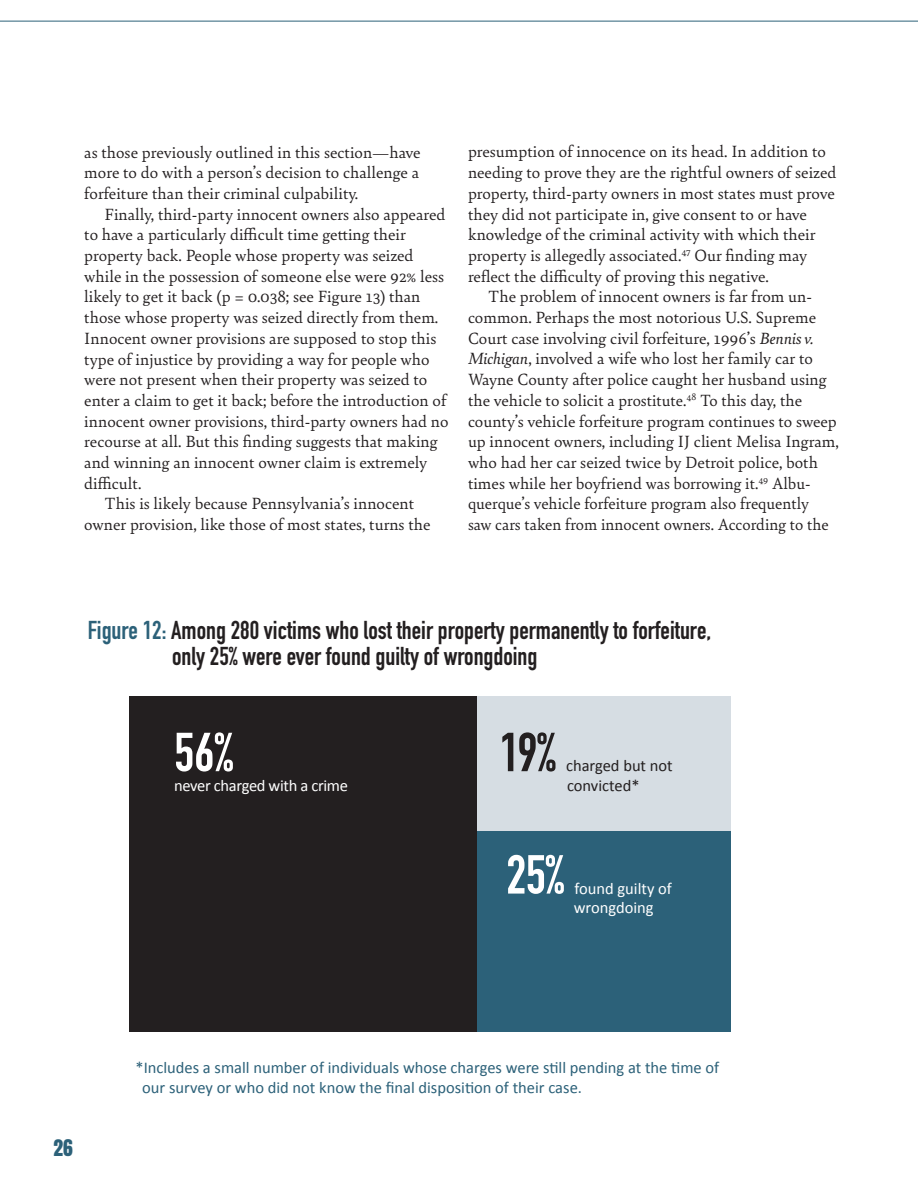
<style>
.page{position:relative;width:918px;height:1188px;background:#fff}
.page>*{position:absolute;margin:0;border:0;box-sizing:border-box;transform-origin:0 0}
.t1{font:700 54px "DIN Condensed";color:#fff}
.t2{font:700 54px "DIN Condensed";color:#231f20}
.Figures___Calibri_Bo{font:700 25.5px/25.5px "DIN Condensed";color:#231f20}
.t3{font:19.5px "Anton";color:#2c6179}
.Bely_Body{font:17.25px/20.7px "Bely";color:#231f20}
.t4{font:16.5px/19.5px "Calibri";color:#2c6179}
.t5{font:16.5px/19.5px "Calibri";color:#fff}
.t6{font:16.5px/19.5px "Calibri";color:#231f20}
.t7{font:16.5px "Calibri";letter-spacing:-.02em;color:#fff}
.s1{font-style:italic}
.s2{color:#2c6179}
</style>
<div class="page">
<div style="left:477px;top:697px;width:254px;height:137px;background:#d6dde3"></div>
<div style="left:130px;top:697px;width:347px;height:335px;background:#231f20"></div>
<div style="left:477px;top:831px;width:254px;height:201px;background:#2c6179"></div>
<hr style="left:0;top:21px;width:918px;height:1px;background:#2c6179">
<p class="Bely_Body" style="left:84px;top:141px;width:338px;text-align:justify">as those previously outlined in this section—have more to do with a person’s decision to challenge a forfeiture than their criminal culpability.</p>
<p class="Bely_Body" style="left:84px;top:203px;width:366px;text-indent:20px">Finally, third-party innocent owners also appeared to have a particularly difficult time getting their property back. People whose property was seized while in the possession of someone else were 92% less likely to get it back (p = 0.038; see Figure 13) than those whose property was seized directly from them.<br>Innocent owner provisions are supposed to stop this type of injustice by providing a way for people who were not present when their property was seized to enter a claim to get it back; before the introduction of innocent owner provisions, third-party owners had no recourse at all. But this finding suggests that making and winning an innocent owner claim is extremely difficult.</p>
<p class="Bely_Body" style="left:84px;top:492px;width:348px;text-align:center">This is likely because Pennsylvania’s innocent owner provision, like those of most states, turns the</p>
<p class="Bely_Body" style="left:468px;top:140px;width:370px">presumption of innocence on its head. In addition to needing to prove they are the rightful owners of seized property, third-party owners in most states must prove they did not participate in, give consent to or have knowledge of the criminal activity with which their property is allegedly associated.<sup>47</sup> Our finding may reflect the difficulty of proving this negative.</p>
<p class="Bely_Body" style="left:468px;top:285px;width:372px;text-indent:20px">The problem of innocent owners is far from un&shy;common. Perhaps the most notorious U.S. Supreme Court case involving civil forfeiture, 1996’s <span class="s1">Bennis v.<br>Michigan</span>, involved a wife who lost her family car to Wayne County after police caught her husband using the vehicle to solicit a prostitute.<sup>48</sup> To this day, the county’s vehicle forfeiture program continues to sweep up innocent owners, including IJ client Melisa Ingram, who had her car seized twice by Detroit police, both times while her boyfriend was borrowing it.<sup>49</sup> Albu&shy;querque’s vehicle forfeiture program also frequently<br>saw cars taken from innocent owners. According to the</p>
<p class="Figures___Calibri_Bo" style="left:172px;top:617px;width:541px;text-indent:-84px"><span class="s2">Figure 12:</span> Among 280 victims who lost their property permanently to forfeiture, only 25% were ever found guilty of wrongdoing</p>
<p class="t1" style="left:174px;top:716px;width:61px">56%</p>
<p class="t7" style="left:174px;top:774px;width:175px">never charged with a crime</p>
<p class="t2" style="left:500px;top:716px;width:58px">19%</p>
<p class="t6" style="left:566px;top:756px;width:108px">charged but not convicted*</p>
<p class="t1" style="left:506px;top:838px;width:60px">25%</p>
<p class="t5" style="left:574px;top:878px;width:100px">found guilty of wrongdoing</p>
<p class="t3" style="left:54px;top:1138px;width:21px">26</p>
<p class="t4" style="left:142px;top:1058px;width:579px;text-indent:-7px">*Includes a small number of individuals whose charges were still pending at the time of our survey or who did not know the final disposition of their case.</p>
</div>
